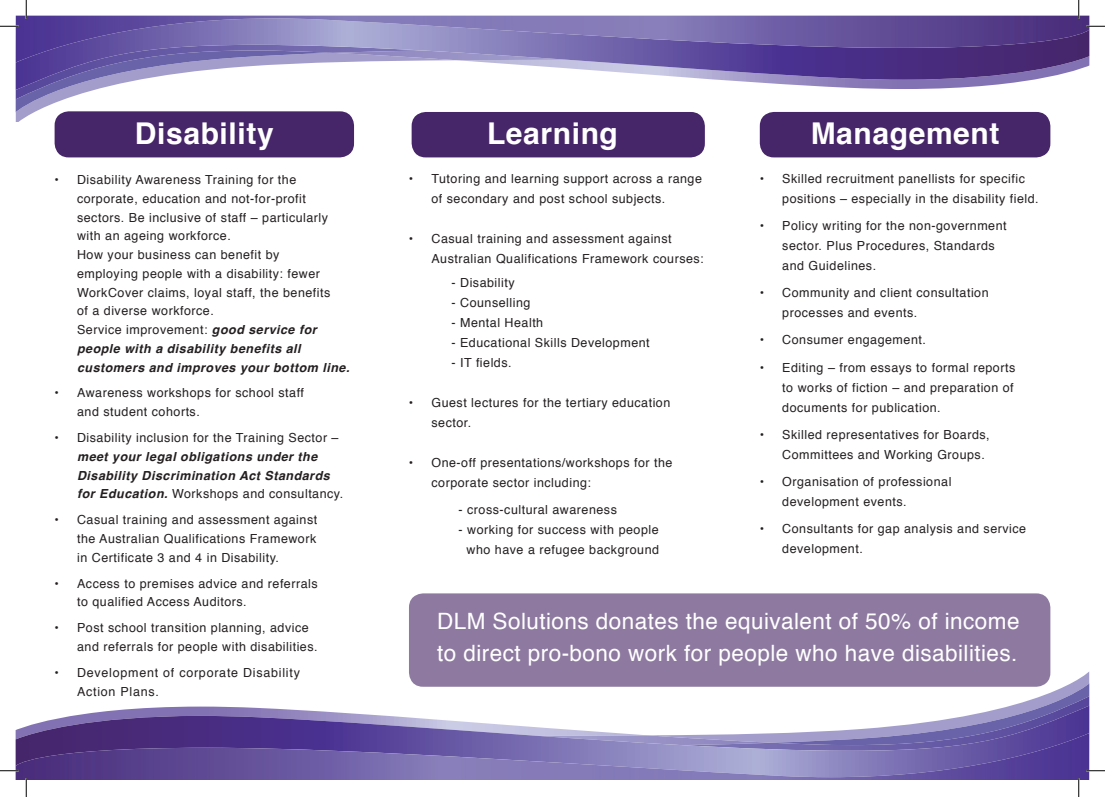
<style>
.page{position:relative;width:1105px;height:797px;background:#fff}
.page>*{position:absolute;margin:0;border:0;box-sizing:border-box;transform-origin:0 0}
.t1{font:700 30px "Helvetica";letter-spacing:.02em;color:#fff}
.t2{font:22.5px/32.5px "Helvetica";letter-spacing:.02em;color:#fff}
.t3{font:12.5px/18.8px "Helvetica";letter-spacing:.04em;color:#231f20}
.t4{font:italic 700 12.5px/18.8px "Helvetica";letter-spacing:.04em;color:#231f20}
.t5{font:12.5px/18.8px "Helvetica";letter-spacing:.06em;color:#231f20}
.s1{font-weight:700;font-style:italic}
.s2{font-weight:400;font-style:normal}
</style>
<div class="page">
<div style="left:760px;top:112px;width:290px;height:45px;background:#462569;border-radius:14px"></div>
<div style="left:55px;top:111px;width:299px;height:46px;background:#462569;border-radius:14px"></div>
<div style="left:412px;top:112px;width:293px;height:45px;background:#462569;border-radius:14px"></div>
<div style="left:409px;top:593px;width:641px;height:93px;background:#8e7aa0;border-radius:14px"></div>
<svg style="left:0;top:0;width:1105px;height:121px"></svg>
<svg style="left:0;top:671px;width:1105px;height:126px"></svg>
<p class="t1" style="left:135px;top:109px;width:140px">Disability</p>
<p class="t1" style="left:487px;top:109px;width:132px">Learning</p>
<p class="t1" style="left:811px;top:109px;width:190px">Management</p>
<p class="t3" style="left:77px;top:171px;width:274px;text-indent:-22px">• Disability Awareness Training for the corporate, education and not-for-profit sectors. Be inclusive of staff – particularly with an ageing workforce.<br>How your business can benefit by<br>employing people with a disability: fewer WorkCover claims, loyal staff, the benefits<br>of a diverse workforce.<br>Service improvement: <span class="s1">good service for people with a disability benefits all customers and improves your bottom line.</span></p>
<p class="t3" style="left:77px;top:384px;width:228px;text-indent:-22px">• Awareness workshops for school staff and student cohorts.</p>
<p class="t4" style="left:77px;top:428px;width:268px;text-indent:-22px"><span class="s2">• Disability inclusion for the Training Sector – </span>meet your legal obligations under the Disability Discrimination Act Standards for Education. <span class="s2">Workshops and consultancy.</span></p>
<p class="t3" style="left:77px;top:511px;width:242px;text-align:justify;text-indent:-22px">• Casual training and assessment against the Australian Qualifications Framework in Certificate 3 and 4 in Disability.</p>
<p class="t3" style="left:77px;top:574px;width:242px;text-indent:-22px">• Access to premises advice and referrals to qualified Access Auditors.</p>
<p class="t3" style="left:77px;top:618px;width:242px;text-indent:-22px">• Post school transition planning, advice and referrals for people with disabilities.</p>
<p class="t5" style="left:77px;top:663px;width:224px;text-indent:-22px">• Development of corporate Disability<br>Action Plans.</p>
<p class="t3" style="left:431px;top:169px;width:272px;line-height:20px;text-indent:-22px">• Tutoring and learning support across a range of secondary and post school subjects.</p>
<p class="t3" style="left:431px;top:229px;width:274px;line-height:20px;text-indent:-22px">• Casual training and assessment against<br>Australian Qualifications Framework courses:</p>
<p class="t3" style="left:451px;top:273px;width:65px">- Disability</p>
<p class="t3" style="left:451px;top:293px;width:80px">- Counselling</p>
<p class="t3" style="left:451px;top:313px;width:93px">- Mental Health</p>
<p class="t3" style="left:451px;top:333px;width:200px">- Educational Skills Development</p>
<p class="t3" style="left:451px;top:353px;width:62px">- IT fields.</p>
<p class="t3" style="left:431px;top:393px;width:240px;line-height:20px;text-indent:-22px">• Guest lectures for the tertiary education sector.</p>
<p class="t3" style="left:431px;top:453px;width:243px;line-height:20px;text-indent:-22px">• One-off presentations/workshops for the corporate sector including:</p>
<p class="t3" style="left:459px;top:500px;width:160px">- cross-cultural awareness</p>
<p class="t3" style="left:459px;top:520px;width:202px;line-height:20px;text-align:right">- working for success with people who have a refugee background</p>
<p class="t3" style="left:782px;top:169px;width:258px;line-height:20px;text-indent:-22px">• Skilled recruitment panellists for specific positions – especially in the disability field.</p>
<p class="t3" style="left:782px;top:216px;width:226px;line-height:20px;text-indent:-22px">• Policy writing for the non-government sector. Plus Procedures, Standards and Guidelines.</p>
<p class="t3" style="left:782px;top:283px;width:208px;line-height:20px;text-indent:-22px">• Community and client consultation processes and events.</p>
<p class="t3" style="left:760px;top:331px;width:168px">• Consumer engagement.</p>
<p class="t3" style="left:782px;top:357px;width:234px;line-height:20px;text-indent:-22px">• Editing – from essays to formal reports to works of fiction – and preparation of documents for publication.</p>
<p class="t3" style="left:782px;top:424px;width:209px;line-height:20px;text-indent:-22px">• Skilled representatives for Boards,<br>Committees and Working Groups.</p>
<p class="t3" style="left:782px;top:472px;width:171px;line-height:20px;text-indent:-22px">• Organisation of professional development events.</p>
<p class="t3" style="left:782px;top:519px;width:245px;line-height:20px;text-indent:-22px">• Consultants for gap analysis and service development.</p>
<p class="t2" style="left:437px;top:605px;width:584px">DLM Solutions donates the equivalent of 50% of income to direct pro-bono work for people who have disabilities.</p>
</div>
